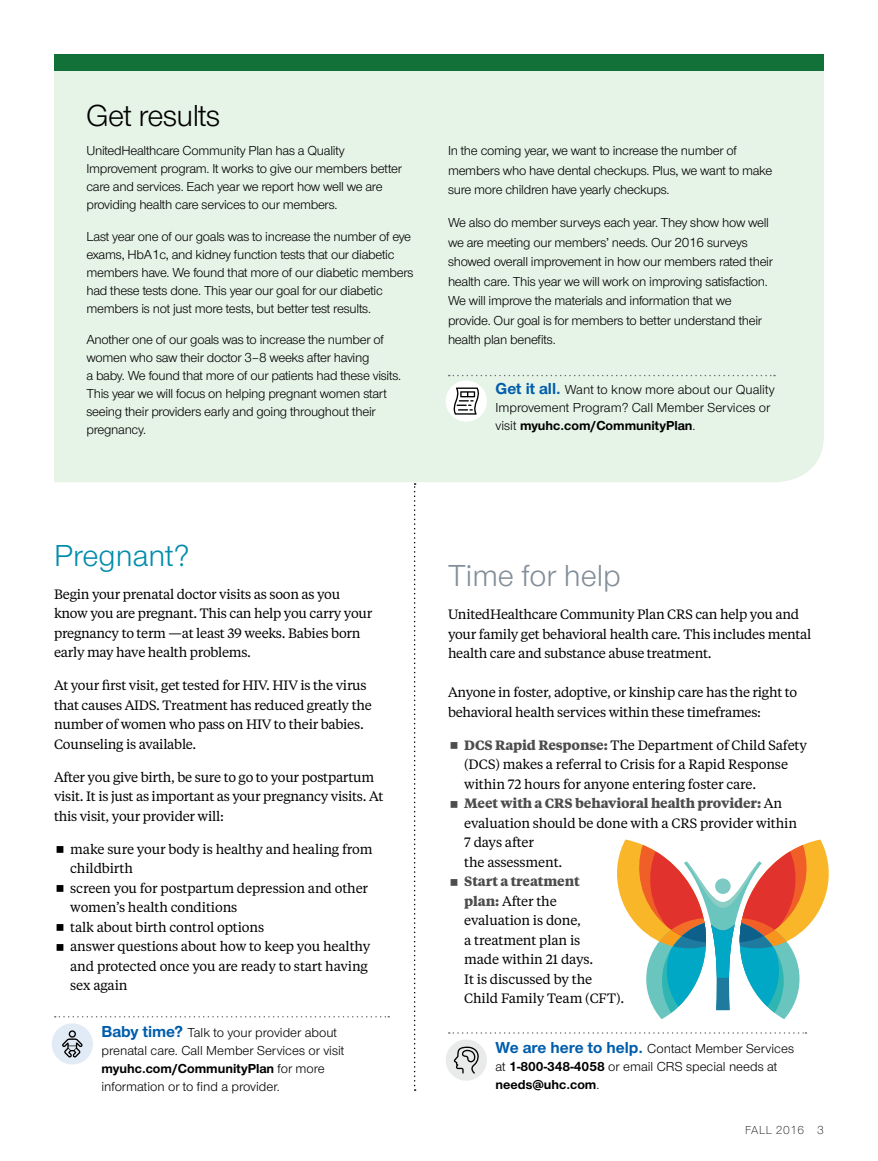
<style>
.page{position:relative;width:878px;height:1161px;background:#fff}
.page>*{position:absolute;margin:0;border:0;box-sizing:border-box;transform-origin:0 0}
.t1{font:31.5px "UHC Sans";color:#838e98}
.t2{font:31.5px "UHC Sans";letter-spacing:-.02em;color:#000}
.t3{font:31.5px "UHC Sans";color:#008dab}
.t4{font:13.5px/19.5px "UHC Serif Text";letter-spacing:-.015em;color:#000}
.t5{font:13.5px/18px "UHC Sans";letter-spacing:-.02em;color:#000}
.t6{font:13.5px/18px "UHC Sans";color:#000}
.t7{font:300 12px "UHC Sans";letter-spacing:.04em;color:#000}
.s1{font-weight:700;font-size:16.5px;color:#005dac}
.s2{font-weight:700}
.s3{font-weight:700;color:#4d4d4d}
</style>
<div class="page">
<div style="left:54px;top:70px;width:770px;height:412px;background:#e6f3e7"></div>
<div style="left:54px;top:54px;width:770px;height:16px;background:#117139"></div>
<svg style="left:448px;top:375px;width:327px;height:1px"></svg>
<div style="left:445px;top:380px;width:42px;height:42px;background:#fff;border-radius:50%"></div>
<svg style="left:453px;top:388px;width:26px;height:27px"></svg>
<svg style="left:448px;top:1032px;width:358px;height:2px"></svg>
<div style="left:445px;top:1040px;width:42px;height:41px;background:#e9eaea;border-radius:50%"></div>
<svg style="left:454px;top:1046px;width:25px;height:28px"></svg>
<svg style="left:617px;top:840px;width:211px;height:179px"></svg>
<svg style="left:55px;top:1016px;width:334px;height:2px"></svg>
<div style="left:52px;top:1023px;width:41px;height:42px;background:#e1ebf5;border-radius:50%"></div>
<svg style="left:62px;top:1030px;width:21px;height:27px"></svg>
<svg style="left:414px;top:483px;width:1px;height:608px"></svg>
<h1 class="t2" style="left:86px;top:95px;width:136px">Get results</h1>
<p class="t5" style="left:86px;top:141px;width:317px">UnitedHealthcare Community Plan has a Quality Improvement program. It works to give our members better care and services. Each year we report how well we are providing health care services to our members.</p>
<p class="t5" style="left:86px;top:227px;width:328px">Last year one of our goals was to increase the number of eye exams, HbA1c, and kidney function tests that our diabetic members have. We found that more of our diabetic members had these tests done. This year our goal for our diabetic members is not just more tests, but better test results.</p>
<p class="t5" style="left:86px;top:330px;width:316px">Another one of our goals was to increase the number of women who saw their doctor 3–8 weeks after having<br>a baby. We found that more of our patients had these visits.<br>This year we will focus on helping pregnant women start seeing their providers early and going throughout their pregnancy.</p>
<p class="t5" style="left:448px;top:141px;width:326px;line-height:19.5px">In the coming year, we want to increase the number of members who have dental checkups. Plus, we want to make sure more children have yearly checkups.</p>
<p class="t5" style="left:448px;top:213px;width:326px;line-height:19.5px">We also do member surveys each year. They show how well we are meeting our members’ needs. Our 2016 surveys showed overall improvement in how our members rated their health care. This year we will work on improving satisfaction.<br>We will improve the materials and information that we provide. Our goal is for members to better understand their health plan benefits.</p>
<p class="t6" style="left:495px;top:380px;width:281px"><span class="s1">Get it all.</span> Want to know more about our Quality<br>Improvement Program? Call Member Services or visit <span class="s2">myuhc.com/CommunityPlan</span>.</p>
<h1 class="t3" style="left:54px;top:535px;width:137px">Pregnant?</h1>
<p class="t4" style="left:54px;top:584px;width:320px">Begin your prenatal doctor visits as soon as you know you are pregnant. This can help you carry your pregnancy to term —at least 39 weeks. Babies born early may have health problems.</p>
<p class="t4" style="left:54px;top:675px;width:319px">At your first visit, get tested for HIV. HIV is the virus that causes AIDS. Treatment has reduced greatly the number of women who pass on HIV to their babies.<br>Counseling is available.</p>
<p class="t4" style="left:54px;top:767px;width:331px">After you give birth, be sure to go to your postpartum visit. It is just as important as your pregnancy visits. At this visit, your provider will:</p>
<p class="t4" style="left:70px;top:839px;width:304px">make sure your body is healthy and healing from childbirth<br>screen you for postpartum depression and other women’s health conditions<br>talk about birth control options<br>answer questions about how to keep you healthy and protected once you are ready to start having sex again</p>
<p class="t6" style="left:101px;top:1023px;width:244px"><span class="s1">Baby time?</span> Talk to your provider about prenatal care. Call Member Services or visit <span class="s2">myuhc.com/CommunityPlan</span> for more information or to find a provider.</p>
<h1 class="t1" style="left:448px;top:556px;width:174px">Time for help</h1>
<p class="t4" style="left:448px;top:604px;width:365px">UnitedHealthcare Community Plan CRS can help you and your family get behavioral health care. This includes mental health care and substance abuse treatment.</p>
<p class="t4" style="left:448px;top:682px;width:351px">Anyone in foster, adoptive, or kinship care has the right to behavioral health services within these timeframes:</p>
<p class="t4" style="left:464px;top:735px;width:344px"><span class="s3">DCS Rapid Response:</span> The Department of Child Safety (DCS) makes a referral to Crisis for a Rapid Response within 72 hours for anyone entering foster care.<br><span class="s3">Meet with a CRS behavioral health provider:</span> An evaluation should be done with a CRS provider within 7 days after<br>the assessment.</p>
<p class="t4" style="left:464px;top:871px;width:162px"><span class="s3">Start a treatment<br>plan:</span> After the evaluation is done,<br>a treatment plan is<br>made within 21 days.<br>It is discussed by the<br>Child Family Team (CFT).</p>
<p class="t6" style="left:495px;top:1039px;width:300px"><span class="s1">We are here to help.</span> Contact Member Services at <span class="s2">1-800-348-4058</span> or email CRS special needs at <span class="s2">needs@uhc.com</span>.</p>
<p class="t7" style="left:745px;top:1122px;width:80px">FALL 2016 3</p>
</div>
